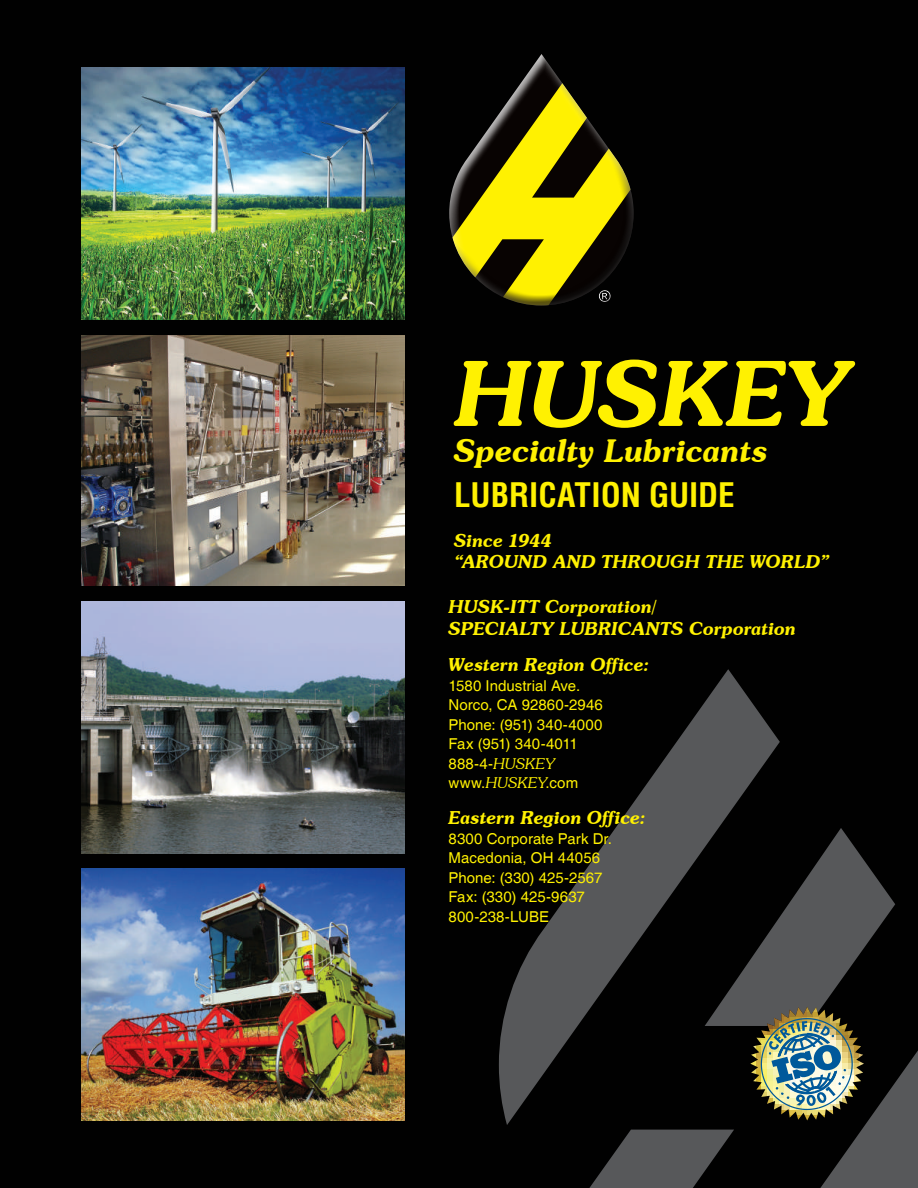
<style>
.page{position:relative;width:918px;height:1188px;background:#010101}
.page>*{position:absolute;margin:0;border:0;box-sizing:border-box;transform-origin:0 0}
.t1{font:italic 600 90px "Souvenir IT Cby BT";letter-spacing:-.005em;color:#fff101}
.t2{font:700 condensed 33px "Helvetica";color:#fff101}
.t3{font:italic 600 31.5px "Souvenir IT Cby BT";color:#fff101}
.t4{font:italic 600 18px/21px "Souvenir IT Cby BT";color:#fff101}
.t5{font:15px/19.5px "Helvetica";letter-spacing:.005em;color:#fff101}
.s1{font-family:"Souvenir IT Cby BT";font-weight:300;font-style:italic}
</style>
<div class="page">
<svg style="left:499px;top:669px;width:419px;height:519px"></svg>
<div style="left:448px;top:54px;width:180px;height:243px;background:#fff;opacity:.75"></div>
<div style="left:451px;top:57px;width:192px;height:249px;background:#231f20;opacity:.75"></div>
<img style="left:750px;top:1007px;width:114px;height:113px">
<img style="left:81px;top:335px;width:324px;height:251px">
<img style="left:81px;top:602px;width:324px;height:251px">
<img style="left:81px;top:68px;width:324px;height:251px">
<img style="left:81px;top:869px;width:324px;height:251px">
<h1 class="t1" style="left:454px;top:337px;width:396px">HUSKEY</h1>
<h3 class="t3" style="left:454px;top:431px;width:315px">Specialty Lubricants</h3>
<h2 class="t2" style="left:454px;top:473px;width:282px">LUBRICATION GUIDE</h2>
<p class="t4" style="left:454px;top:530px;width:377px">Since 1944<br>“AROUND AND THROUGH THE WORLD”</p>
<p class="t4" style="left:448px;top:595px;width:349px;line-height:22.5px">HUSK-ITT Corporation/<br>SPECIALTY LUBRICANTS Corporation</p>
<p class="t4" style="left:448px;top:654px;width:202px">Western Region Office:</p>
<p class="t5" style="left:448px;top:676px;width:156px">1580 Industrial Ave.<br>Norco, CA 92860-2946<br>Phone: (951) 340-4000<br>Fax (951) 340-4011<br>888-4-<span class="s1">HUSKEY </span>www.<span class="s1">HUSKEY</span>.com</p>
<p class="t4" style="left:448px;top:807px;width:198px">Eastern Region Office:</p>
<p class="t5" style="left:448px;top:829px;width:165px">8300 Corporate Park Dr.<br>Macedonia, OH 44056<br>Phone: (330) 425-2567<br>Fax: (330) 425-9637<br>800-238-LUBE</p>
</div>
